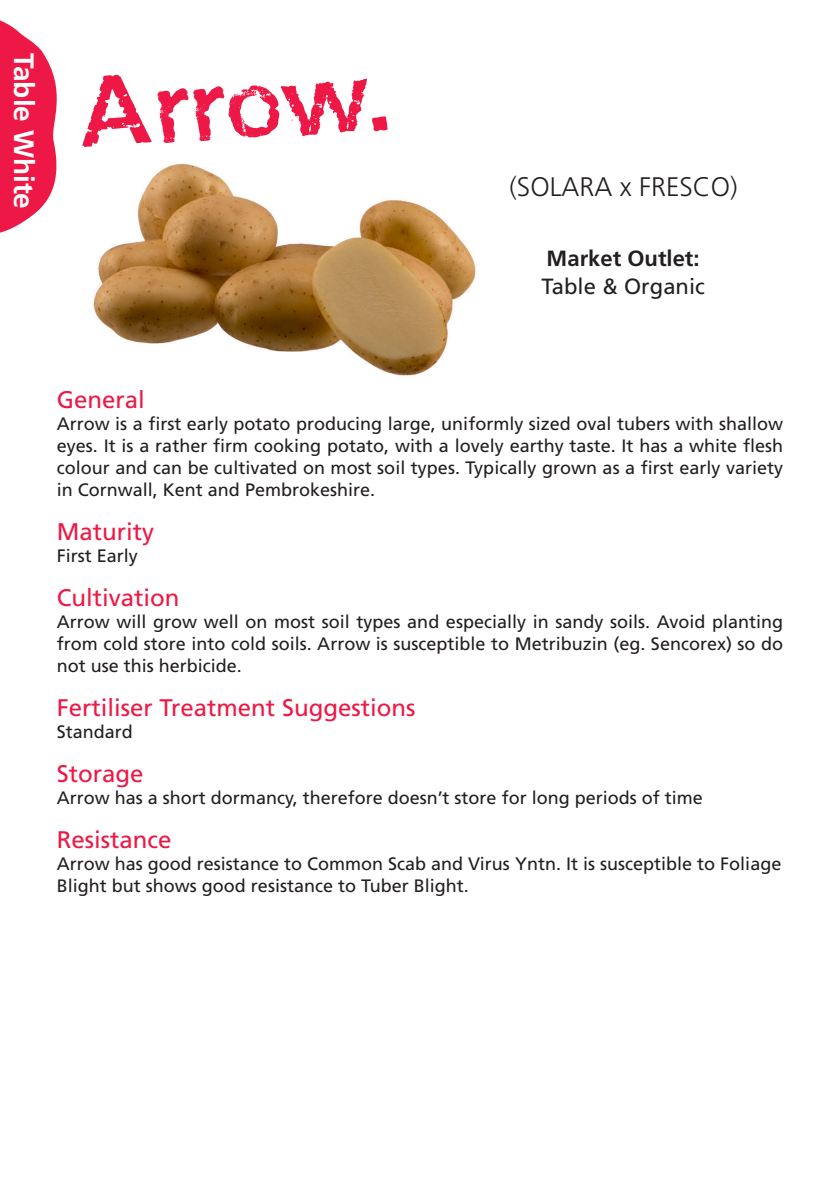
<style>
.page{position:relative;width:840px;height:1191px;background:#fff}
.page>*{position:absolute;margin:0;border:0;box-sizing:border-box;transform-origin:0 0}
.t1{font:100px "Agrico Tuberosum";color:#ed1845}
.t2{font:700 28px "Frutiger";color:#fff}
.t3{font:300 26.8px "Frutiger";color:#231f20}
.t4{font:24px "Frutiger";color:#ed1845}
.t5{font:700 22px "Frutiger";color:#231f20}
.t6{font:22px "Frutiger";color:#231f20}
.t7{font:18px "Frutiger";color:#231f20}
</style>
<div class="page">
<img style="left:93px;top:163px;width:383px;height:213px">
<svg style="left:0;top:20px;width:57px;height:213px"></svg>
<p class="t2" style="left:40px;top:53px;width:157px;rotate:90deg">Table White</p>
<p class="t1" style="left:74px;top:50px;width:313px;rotate:-3deg">Arrow.</p>
<p class="t3" style="left:509px;top:171px;width:229px">(SOLARA x FRESCO)</p>
<p class="t5" style="left:546px;top:245px;width:154px">Market Outlet:</p>
<p class="t6" style="left:541px;top:273px;width:165px">Table &amp; Organic</p>
<p class="t4" style="left:57px;top:385px;width:90px">General</p>
<p class="t7" style="left:57px;top:413px;width:727px">Arrow is a first early potato producing large, uniformly sized oval tubers with shallow</p>
<p class="t7" style="left:57px;top:435px;width:727px">eyes. It is a rather firm cooking potato, with a lovely earthy taste. It has a white flesh</p>
<p class="t7" style="left:57px;top:457px;width:727px">colour and can be cultivated on most soil types. Typically grown as a first early variety</p>
<p class="t7" style="left:57px;top:479px;width:320px">in Cornwall, Kent and Pembrokeshire.</p>
<p class="t4" style="left:57px;top:517px;width:99px">Maturity</p>
<p class="t7" style="left:57px;top:545px;width:83px">First Early</p>
<p class="t4" style="left:57px;top:583px;width:124px">Cultivation</p>
<p class="t7" style="left:57px;top:611px;width:727px">Arrow will grow well on most soil types and especially in sandy soils. Avoid planting</p>
<p class="t7" style="left:57px;top:633px;width:727px">from cold store into cold soils. Arrow is susceptible to Metribuzin (eg. Sencorex) so do</p>
<p class="t7" style="left:57px;top:655px;width:187px">not use this herbicide.</p>
<p class="t4" style="left:57px;top:693px;width:360px">Fertiliser Treatment Suggestions</p>
<p class="t7" style="left:57px;top:721px;width:78px">Standard</p>
<p class="t4" style="left:57px;top:759px;width:88px">Storage</p>
<p class="t7" style="left:57px;top:787px;width:647px">Arrow has a short dormancy, therefore doesn’t store for long periods of time</p>
<p class="t4" style="left:57px;top:825px;width:116px">Resistance</p>
<p class="t7" style="left:57px;top:853px;width:725px">Arrow has good resistance to Common Scab and Virus Yntn. It is susceptible to Foliage</p>
<p class="t7" style="left:57px;top:875px;width:413px">Blight but shows good resistance to Tuber Blight.</p>
</div>
